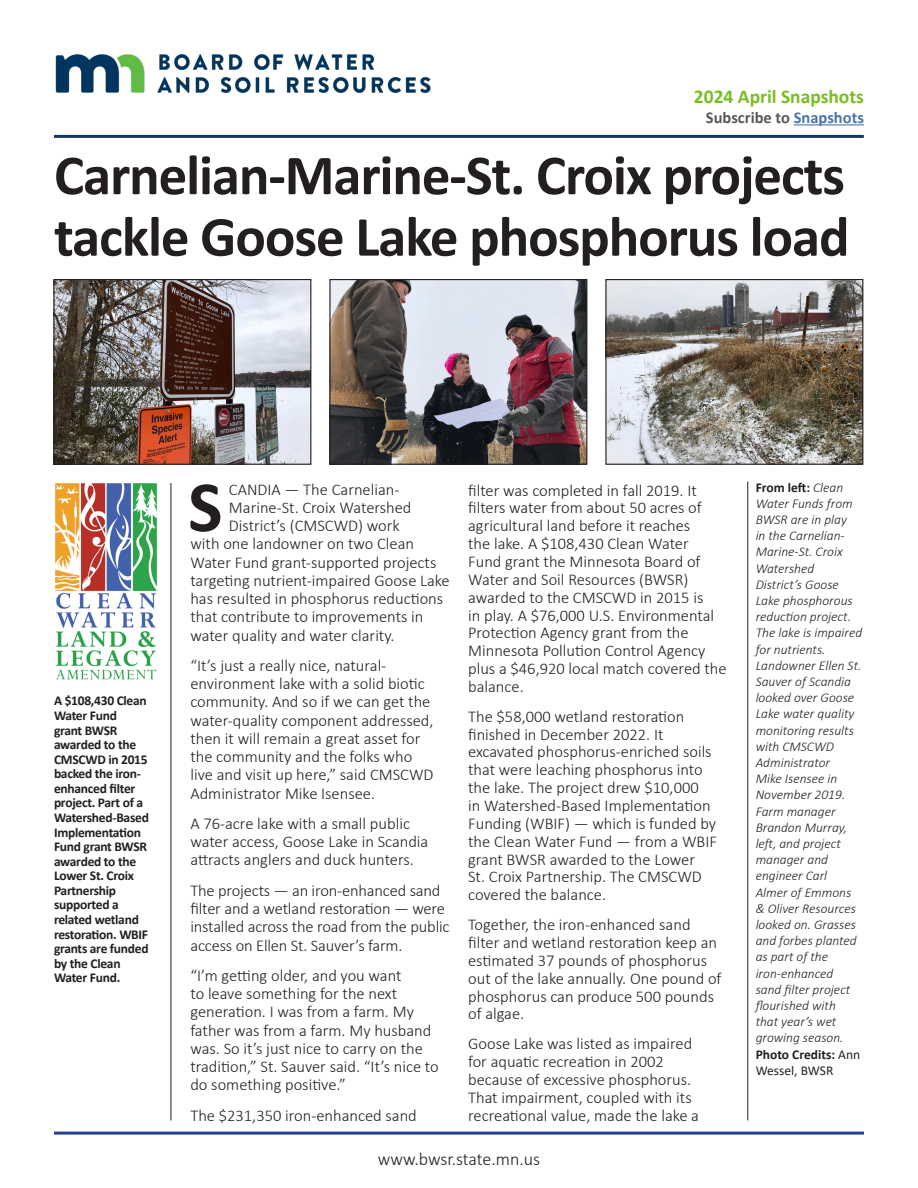
<style>
.page{position:relative;width:918px;height:1188px;background:#fff}
.page>*{position:absolute;margin:0;border:0;box-sizing:border-box;transform-origin:0 0}
.t1{font:700 72.6px "Calibri";color:#231f20}
.t2{font:700 57px/61.5px "Calibri";letter-spacing:-.02em;color:#231f20}
.t3{font:700 19.5px "Calibri";color:#78be21}
.t4{font:300 18px "Calibri";letter-spacing:-.005em;color:#231f20}
.t5{font:300 16.5px/17.9px "Calibri";color:#231f20}
.t6{font:700 16.5px "Calibri";color:#57585a}
.t7{font:italic 300 13.5px/16.2px "Calibri";color:#231f20}
.t8{font:700 13.5px/14.5px "Calibri";letter-spacing:-.02em;color:#231f20}
.s1{color:#4d72ac}
.s2{font-weight:700;font-style:normal}
.s3{font-weight:400;font-style:normal}
</style>
<div class="page">
<img style="left:55px;top:54px;width:376px;height:40px">
<hr style="left:54px;top:135px;width:810px;height:3px;background:#15375e">
<hr style="left:171px;top:483px;width:1px;height:638px;background:#231f20">
<hr style="left:747px;top:482px;width:1px;height:639px;background:#231f20">
<hr style="left:54px;top:1132px;width:810px;height:3px;background:#253f8e">
<img style="left:55px;top:281px;width:254px;height:182px">
<div style="left:53px;top:279px;width:258px;height:186px;border:1px solid #231f20"></div>
<img style="left:331px;top:281px;width:254px;height:182px">
<div style="left:329px;top:279px;width:258px;height:186px;border:1px solid #231f20"></div>
<img style="left:607px;top:281px;width:254px;height:182px">
<div style="left:605px;top:279px;width:258px;height:186px;border:1px solid #231f20"></div>
<hr style="left:794px;top:124px;width:70px;height:1px;background:#4d72ac">
<img style="left:55px;top:483px;width:102px;height:197px">
<p class="t3" style="left:694px;top:83px;width:172px">2024 April Snapshots</p>
<p class="t6" style="left:706px;top:106px;width:160px">Subscribe to <span class="s1">Snapshots</span></p>
<p class="t2" style="left:54px;top:144px;width:797px">Carnelian-Marine-St. Croix projects tackle Goose Lake phosphorus load</p>
<p class="t8" style="left:54px;top:694px;width:96px">A $108,430 Clean<br>Water Fund<br>grant BWSR awarded to the<br>CMSCWD in 2015 backed the iron&shy;enhanced filter project. Part of a<br>Watershed-Based<br>Implementation<br>Fund grant BWSR awarded to the<br>Lower St. Croix<br>Partnership supported a related wetland restoration. WBIF grants are funded by the Clean<br>Water Fund.</p>
<p class="t1" style="left:188px;top:456px;width:36px">S</p>
<p class="t5" style="left:229px;top:481px;width:172px">CANDIA — The Carnelian-</p>
<p class="t5" style="left:229px;top:499px;width:184px">Marine-St. Croix Watershed</p>
<p class="t5" style="left:229px;top:516px;width:172px">District’s (CMSCWD) work</p>
<p class="t5" style="left:190px;top:535px;width:225px">with one landowner on two Clean</p>
<p class="t5" style="left:190px;top:553px;width:248px">Water Fund grant-supported projects</p>
<p class="t5" style="left:190px;top:571px;width:261px">targeting nutrient-impaired Goose Lake</p>
<p class="t5" style="left:190px;top:589px;width:254px">has resulted in phosphorus reductions</p>
<p class="t5" style="left:190px;top:608px;width:235px">that contribute to improvements in</p>
<p class="t5" style="left:190px;top:626px;width:206px">water quality and water clarity.</p>
<p class="t5" style="left:190px;top:656px;width:245px;line-height:18.3px">“It’s just a really nice, natural&shy;environment lake with a solid biotic community. And so if we can get the water-quality component addressed, then it will remain a great asset for the community and the folks who live and visit up here,” said CMSCWD Administrator Mike Isensee.</p>
<p class="t5" style="left:190px;top:814px;width:239px;line-height:18.3px">A 76-acre lake with a small public water access, Goose Lake in Scandia attracts anglers and duck hunters.</p>
<p class="t5" style="left:190px;top:881px;width:261px;line-height:18.3px">The projects — an iron-enhanced sand filter and a wetland restoration — were installed across the road from the public access on Ellen St. Sauver’s farm.</p>
<p class="t5" style="left:190px;top:966px;width:250px;line-height:18.3px">“I’m getting older, and you want<br>to leave something for the next generation. I was from a farm. My father was from a farm. My husband was. So it’s just nice to carry on the tradition,” St. Sauver said. “It’s nice to do something positive.”</p>
<p class="t5" style="left:190px;top:1106px;width:228px">The $231,350 iron-enhanced sand</p>
<p class="t5" style="left:468px;top:481px;width:260px">filter was completed in fall 2019. It filters water from about 50 acres of agricultural land before it reaches<br>the lake. A $108,430 Clean Water<br>Fund grant the Minnesota Board of<br>Water and Soil Resources (BWSR) awarded to the CMSCWD in 2015 is<br>in play. A $76,000 U.S. Environmental<br>Protection Agency grant from the<br>Minnesota Pollution Control Agency plus a $46,920 local match covered the balance.</p>
<p class="t5" style="left:468px;top:707px;width:250px">The $58,000 wetland restoration finished in December 2022. It excavated phosphorus-enriched soils that were leaching phosphorus into the lake. The project drew $10,000<br>in Watershed-Based Implementation<br>Funding (WBIF) — which is funded by the Clean Water Fund — from a WBIF grant BWSR awarded to the Lower<br>St. Croix Partnership. The CMSCWD covered the balance.</p>
<p class="t5" style="left:468px;top:916px;width:255px">Together, the iron-enhanced sand filter and wetland restoration keep an estimated 37 pounds of phosphorus out of the lake annually. One pound of phosphorus can produce 500 pounds of algae.</p>
<p class="t5" style="left:468px;top:1035px;width:232px">Goose Lake was listed as impaired for aquatic recreation in 2002 because of excessive phosphorus.<br>That impairment, coupled with its recreational value, made the lake a</p>
<p class="t4" style="left:378px;top:1148px;width:164px">www.bwsr.state.mn.us</p>
<p class="t7" style="left:756px;top:479px;width:108px"><span class="s2">From left:</span> Clean<br>Water Funds from<br>BWSR are in play<br>in the Carnelian-<br>Marine-St. Croix<br>Watershed<br>District’s Goose<br>Lake phosphorous reduction project.<br>The lake is impaired for nutrients.<br>Landowner Ellen St.<br>Sauver of Scandia looked over Goose<br>Lake water quality monitoring results with CMSCWD<br>Administrator<br>Mike Isensee in<br>November 2019.<br>Farm manager<br>Brandon Murray, left, and project manager and engineer Carl<br>Almer of Emmons &amp; Oliver Resources looked on. Grasses and forbes planted as part of the iron-enhanced sand filter project flourished with<br>that year’s wet growing season.<br><span class="s2">Photo Credits:</span> <span class="s3">Ann<br>Wessel, BWSR</span></p>
</div>
